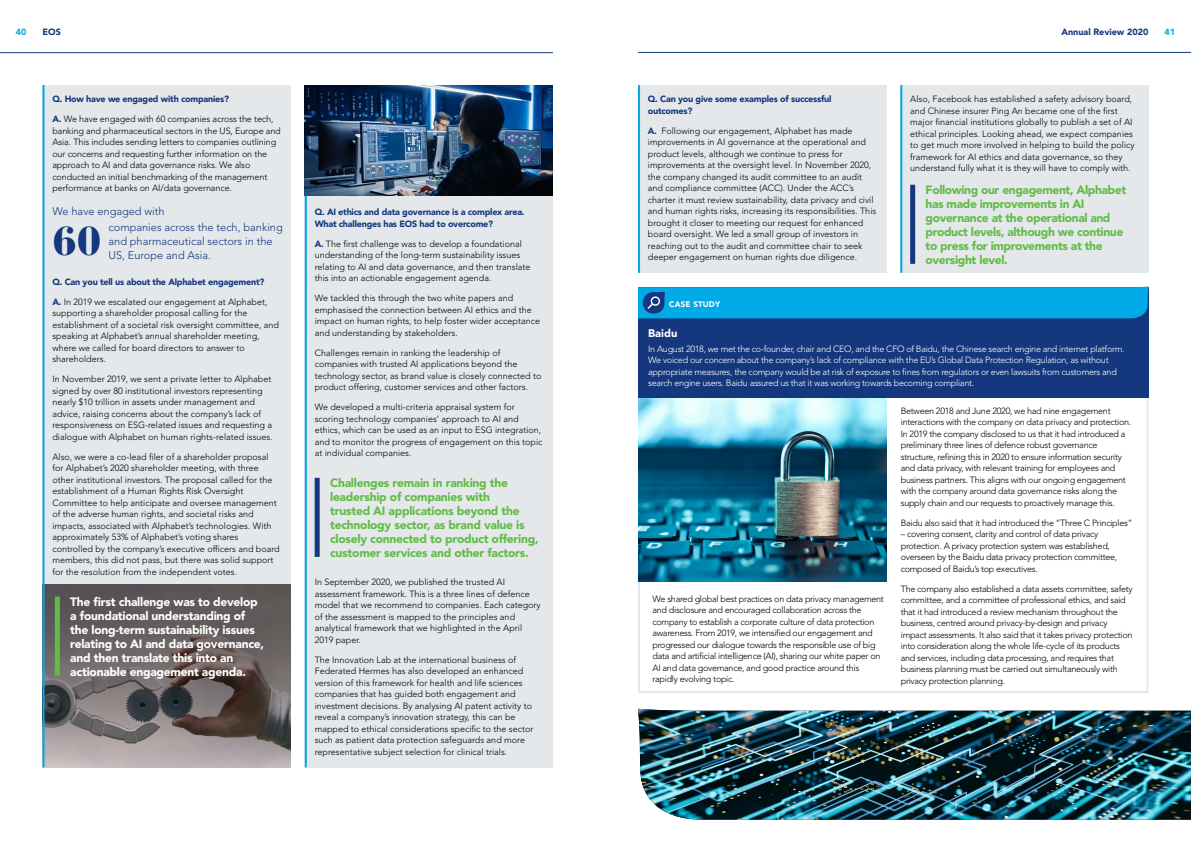
<style>
.page{position:relative;width:1191px;height:842px;background:#fff}
.page>*{position:absolute;margin:0;border:0;box-sizing:border-box;transform-origin:0 0}
.t1{font:900 40px "Bauer Bodoni Std";color:#14377d}
.t2{font:900 12px/14px "Avenir LT Std";letter-spacing:-.02em;color:#62bb46}
.t3{font:900 12px/14px "Avenir LT Std";letter-spacing:-.02em;color:#fff}
.t4{font:300 11px/15.5px "Avenir LT Std";color:#14377d}
.t5{font:900 11px "Avenir LT Std";color:#fff}
.t6{font:300 9px/11.5px "Avenir LT Std";color:#000}
.t7{font:300 9px/11.5px "Avenir LT Std";letter-spacing:-.03em;color:#000}
.t8{font:300 9px/11.5px "Avenir LT Std";letter-spacing:-.03em;color:#fff}
.t9{font:900 9px/11.5px "Avenir LT Std";letter-spacing:-.025em;color:#14377d}
.t10{font:900 9px "Avenir LT Std";color:#14377d}
.t11{font:900 9px "Avenir LT Std";color:#00aae7}
.t12{font:900 8px "Avenir LT Std";letter-spacing:.02em;color:#fff}
.s1{font-weight:900;color:#14377d}
</style>
<div class="page">
<hr style="left:0;top:52px;width:553px;height:1px;background:#14377d">
<hr style="left:638px;top:52px;width:553px;height:1px;background:#14377d">
<div style="left:43px;top:85px;width:248px;height:682px;background:#e4e8ea"></div>
<svg style="left:45px;top:584px;width:246px;height:183px;background:#6f6767"></svg>
<div style="left:305px;top:85px;width:248px;height:682px;background:#e4e8ea"></div>
<div style="left:638px;top:85px;width:248px;height:188px;background:#e4e8ea"></div>
<div style="left:900px;top:85px;width:248px;height:188px;background:#e4e8ea"></div>
<hr style="left:305px;top:85px;width:2px;height:682px;background:#00aae7">
<hr style="left:638px;top:85px;width:2px;height:188px;background:#00aae7">
<hr style="left:900px;top:85px;width:2px;height:188px;background:#00aae7">
<hr style="left:43px;top:85px;width:2px;height:682px;background:#00aae7">
<div style="left:55px;top:597px;width:5px;height:79px;background:#62bb46"></div>
<div style="left:315px;top:478px;width:5px;height:79px;background:#14377d"></div>
<div style="left:910px;top:185px;width:5px;height:79px;background:#14377d"></div>
<img style="left:305px;top:85px;width:248px;height:111px">
<img style="left:638px;top:398px;width:248px;height:183px">
<div style="left:638px;top:287px;width:510px;height:111px;background:#14377d"></div>
<div style="left:638px;top:287px;width:511px;height:31px;background:#00aae7"></div>
<img style="left:638px;top:709px;width:553px;height:110px">
<p class="t11" style="left:16px;top:27px;width:12px">40</p>
<p class="t9" style="left:43px;top:26px;width:20px">EOS</p>
<p class="t10" style="left:1061px;top:27px;width:88px">Annual Review 2020</p>
<p class="t11" style="left:1164px;top:27px;width:12px">41</p>
<p class="t9" style="left:52px;top:93px;width:178px">Q. How have we engaged with companies?</p>
<p class="t6" style="left:52px;top:113px;width:230px"><span class="s1">A.</span> We have engaged with 60 companies across the tech, banking and pharmaceutical sectors in the US, Europe and Asia. This includes sending letters to companies outlining our concerns and requesting further information on the approach to AI and data governance risks. We also conducted an initial benchmarking of the management performance at banks on AI/data governance.</p>
<p class="t4" style="left:108px;top:204px;width:176px;text-indent:-56px">We have engaged with<br>companies across the tech, banking</p>
<p class="t4" style="left:108px;top:234px;width:166px;line-height:14px">and pharmaceutical sectors in the<br>US, Europe and Asia.</p>
<h1 class="t1" style="left:52px;top:217px;width:50px">60</h1>
<p class="t9" style="left:52px;top:276px;width:214px">Q. Can you tell us about the Alphabet engagement?</p>
<p class="t6" style="left:52px;top:296px;width:228px"><span class="s1">A.</span> In 2019 we escalated our engagement at Alphabet, supporting a shareholder proposal calling for the establishment of a societal risk oversight committee, and speaking at Alphabet’s annual shareholder meeting, where we called for board directors to answer to shareholders.</p>
<p class="t6" style="left:52px;top:373px;width:222px">In November 2019, we sent a private letter to Alphabet signed by over 80 institutional investors representing nearly $10 trillion in assets under management and advice, raising concerns about the company’s lack of responsiveness on ESG-related issues and requesting a dialogue with Alphabet on human rights‐related issues.</p>
<p class="t6" style="left:52px;top:451px;width:229px">Also, we were a co‐lead filer of a shareholder proposal for Alphabet’s 2020 shareholder meeting, with three other institutional investors. The proposal called for the establishment of a Human Rights Risk Oversight Committee to help anticipate and oversee management of the adverse human rights, and societal risks and impacts, associated with Alphabet’s technologies. With approximately 53% of Alphabet’s voting shares controlled by the company’s executive officers and board members, this did not pass, but there was solid support for the resolution from the independent votes.</p>
<h2 class="t3" style="left:70px;top:594px;width:195px">The first challenge was to develop a foundational understanding of the long‐term sustainability issues relating to AI and data governance, and then translate this into an actionable engagement agenda.</h2>
<p class="t9" style="left:315px;top:206px;width:211px">Q. AI ethics and data governance is a complex area.<br>What challenges has EOS had to overcome?</p>
<p class="t6" style="left:315px;top:238px;width:217px"><span class="s1">A.</span> The first challenge was to develop a foundational understanding of the long‐term sustainability issues relating to AI and data governance, and then translate this into an actionable engagement agenda.</p>
<p class="t6" style="left:315px;top:292px;width:227px">We tackled this through the two white papers and emphasised the connection between AI ethics and the impact on human rights, to help foster wider acceptance and understanding by stakeholders.</p>
<p class="t6" style="left:315px;top:347px;width:228px">Challenges remain in ranking the leadership of companies with trusted AI applications beyond the technology sector, as brand value is closely connected to product offering, customer services and other factors.</p>
<p class="t6" style="left:315px;top:401px;width:229px">We developed a multi‐criteria appraisal system for scoring technology companies’ approach to AI and ethics, which can be used as an input to ESG integration, and to monitor the progress of engagement on this topic at individual companies.</p>
<h2 class="t2" style="left:330px;top:476px;width:210px">Challenges remain in ranking the leadership of companies with<br>trusted AI applications beyond the technology sector, as brand value is closely connected to product offering, customer services and other factors.</h2>
<p class="t6" style="left:315px;top:576px;width:227px">In September 2020, we published the trusted AI assessment framework. This is a three lines of defence model that we recommend to companies. Each category of the assessment is mapped to the principles and analytical framework that we highlighted in the April 2019 paper.</p>
<p class="t6" style="left:315px;top:654px;width:220px">The Innovation Lab at the international business of Federated Hermes has also developed an enhanced version of this framework for health and life sciences companies that has guided both engagement and investment decisions. By analysing AI patent activity to reveal a company’s innovation strategy, this can be mapped to ethical considerations specific to the sector such as patient data protection safeguards and more representative subject selection for clinical trials.</p>
<p class="t9" style="left:648px;top:93px;width:185px">Q. Can you give some examples of successful outcomes?</p>
<p class="t6" style="left:648px;top:125px;width:230px"><span class="s1">A.</span> Following our engagement, Alphabet has made improvements in AI governance at the operational and product levels, although we continue to press for improvements at the oversight level. In November 2020, the company changed its audit committee to an audit and compliance committee (ACC). Under the ACC’s charter it must review sustainability, data privacy and civil and human rights risks, increasing its responsibilities. This brought it closer to meeting our request for enhanced board oversight. We led a small group of investors in reaching out to the audit and committee chair to seek deeper engagement on human rights due diligence.</p>
<p class="t12" style="left:669px;top:299px;width:53px">CASE STUDY</p>
<p class="t5" style="left:648px;top:327px;width:31px">Baidu</p>
<p class="t6" style="left:910px;top:94px;width:226px">Also, Facebook has established a safety advisory board, and Chinese insurer Ping An became one of the first major financial institutions globally to publish a set of AI ethical principles. Looking ahead, we expect companies to get much more involved in helping to build the policy framework for AI ethics and data governance, so they understand fully what it is they will have to comply with.</p>
<h2 class="t2" style="left:925px;top:183px;width:202px">Following our engagement, Alphabet has made improvements in AI governance at the operational and product levels, although we continue to press for improvements at the oversight level.</h2>
<p class="t8" style="left:648px;top:343px;width:478px">In August 2018, we met the co-founder, chair and CEO, and the CFO of Baidu, the Chinese search engine and internet platform.<br>We voiced our concern about the company’s lack of compliance with the EU’s Global Data Protection Regulation, as without appropriate measures, the company would be at risk of exposure to fines from regulators or even lawsuits from customers and search engine users. Baidu assured us that it was working towards becoming compliant.</p>
<p class="t7" style="left:900px;top:405px;width:232px">Between 2018 and June 2020, we had nine engagement interactions with the company on data privacy and protection.<br>In 2019 the company disclosed to us that it had introduced a preliminary three lines of defence robust governance structure, refining this in 2020 to ensure information security and data privacy, with relevant training for employees and business partners. This aligns with our ongoing engagement with the company around data governance risks along the supply chain and our requests to proactively manage this.</p>
<p class="t7" style="left:900px;top:517px;width:233px">Baidu also said that it had introduced the “Three C Principles”</p>
<p class="t7" style="left:900px;top:528px;width:218px">– covering consent, clarity and control of data privacy protection. A privacy protection system was established, overseen by the Baidu data privacy protection committee, composed of Baidu’s top executives.</p>
<p class="t7" style="left:900px;top:583px;width:233px">The company also established a data assets committee, safety committee, and a committee of professional ethics, and said that it had introduced a review mechanism throughout the business, centred around privacy-by-design and privacy impact assessments. It also said that it takes privacy protection into consideration along the whole life-cycle of its products and services, including data processing, and requires that business planning must be carried out simultaneously with privacy protection planning.</p>
<p class="t7" style="left:652px;top:593px;width:233px">We shared global best practices on data privacy management and disclosure and encouraged collaboration across the company to establish a corporate culture of data protection awareness. From 2019, we intensified our engagement and progressed our dialogue towards the responsible use of big data and artificial intelligence (AI), sharing our white paper on AI and data governance, and good practice around this rapidly evolving topic.</p>
</div>
